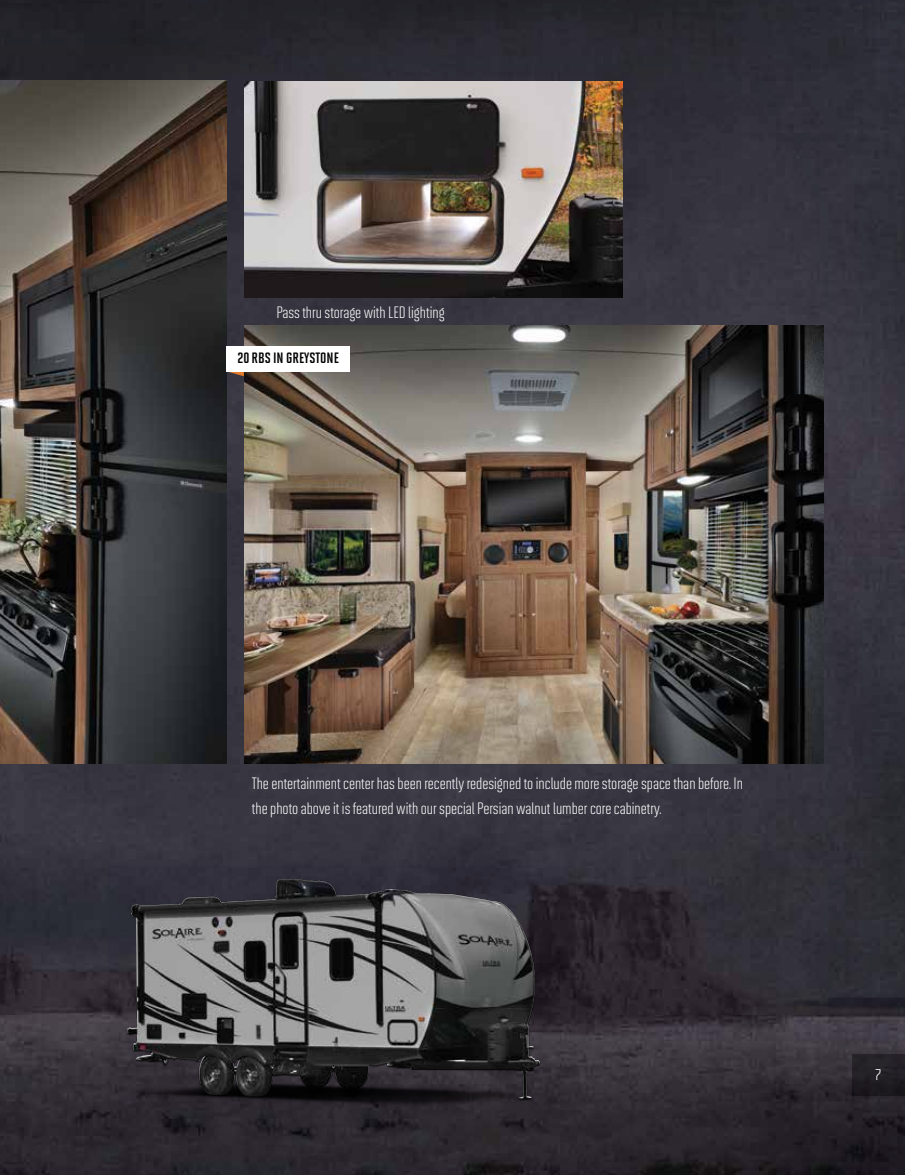
<style>
.page{position:relative;width:905px;height:1175px;background:#fff}
.page>*{position:absolute;margin:0;border:0;box-sizing:border-box;transform-origin:0 0}
.t1{font:18px "Solano Gothic MVB";color:#fff}
.t2{font:16.5px/25.5px "Solano Gothic MVB";color:#fff}
.t3{font:15px "Solano Gothic MVB Bd Cap";color:#000}
</style>
<div class="page">
<div style="left:0;top:0;width:904px;height:1174px;background:#c4e4e4;opacity:.75"></div>
<img style="left:244px;top:326px;width:579px;height:437px">
<img style="left:0;top:80px;width:226px;height:683px">
<img style="left:244px;top:81px;width:378px;height:216px">
<img style="left:108px;top:865px;width:468px;height:253px">
<img style="left:131px;top:879px;width:164px;height:35px">
<div style="left:851px;top:1054px;width:53px;height:41px;background:#222025"></div>
<svg style="left:226px;top:371px;width:18px;height:5px"></svg>
<div style="left:226px;top:346px;width:124px;height:25px;background:#fff"></div>
<p class="t2" style="left:276px;top:299px;width:170px">Pass thru storage with LED lighting</p>
<p class="t3" style="left:237px;top:350px;width:103px">20 RBS IN GREYSTONE</p>
<p class="t2" style="left:252px;top:770px;width:492px">The entertainment center has been recently redesigned to include more storage space than before. In the photo above it is featured with our special Persian walnut lumber core cabinetry.</p>
<p class="t1" style="left:874px;top:1063px;width:9px">7</p>
</div>
